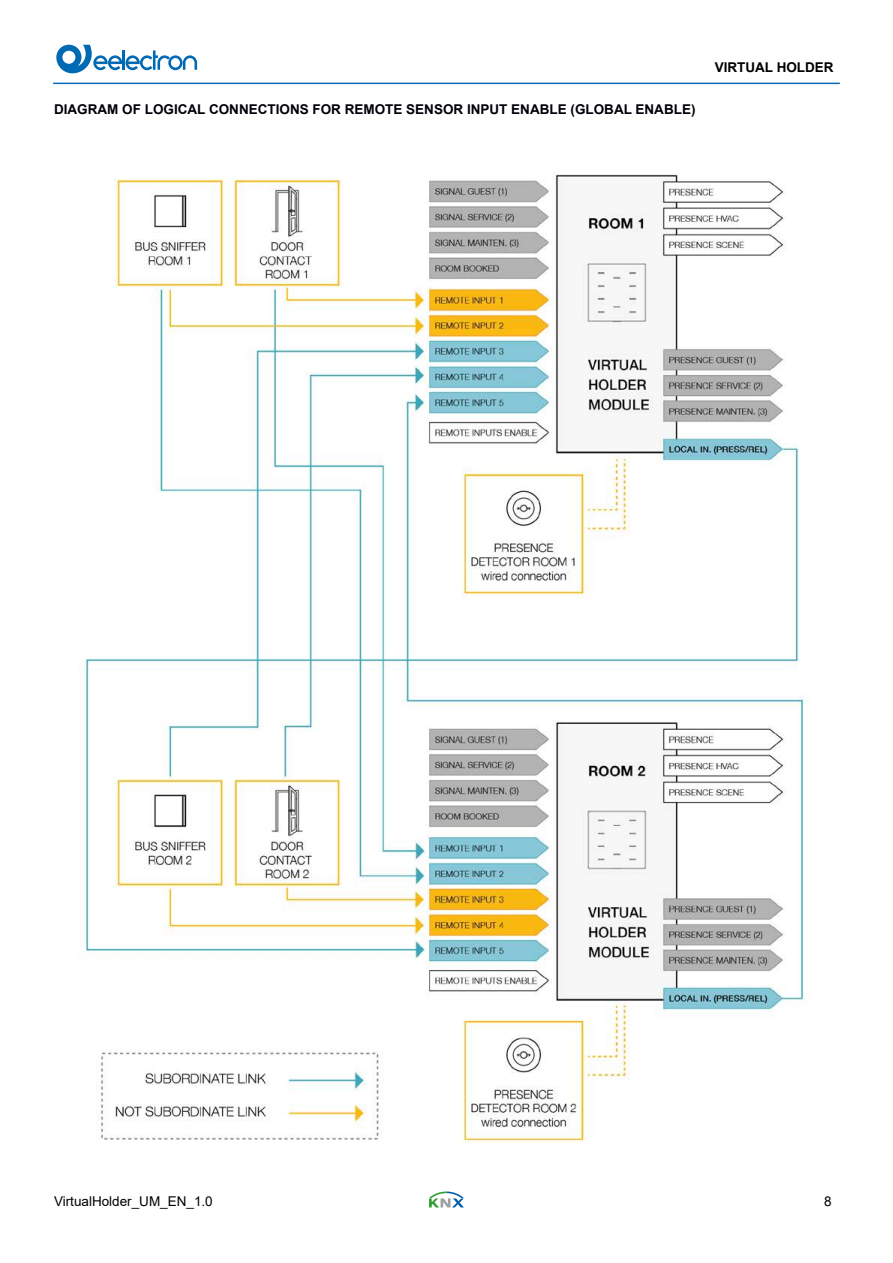
<style>
.page{position:relative;width:893px;height:1263px;background:#fff}
.page>*{position:absolute;margin:0;border:0;box-sizing:border-box;transform-origin:0 0}
.t1{font:700 13.5px "Arial";color:#00000a}
.t2{font:13.5px "Arial";color:#000}
.t3{font:700 13.5px "Arial";color:#000}
</style>
<div class="page">
<hr style="left:53px;top:83px;width:787px;height:1px;background:#0a69b3">
<svg style="left:56px;top:45px;width:141px;height:28px"></svg>
<svg style="left:429px;top:1191px;width:35px;height:16px"></svg>
<img style="left:84px;top:174px;width:725px;height:968px">
<p class="t1" style="left:54px;top:100px;width:643px">DIAGRAM OF LOGICAL CONNECTIONS FOR REMOTE SENSOR INPUT ENABLE (GLOBAL ENABLE)</p>
<p class="t3" style="left:715px;top:58px;width:121px">VIRTUAL HOLDER</p>
<p class="t2" style="left:54px;top:1192px;width:160px">VirtualHolder_UM_EN_1.0</p>
<p class="t2" style="left:824px;top:1192px;width:9px">8</p>
</div>
